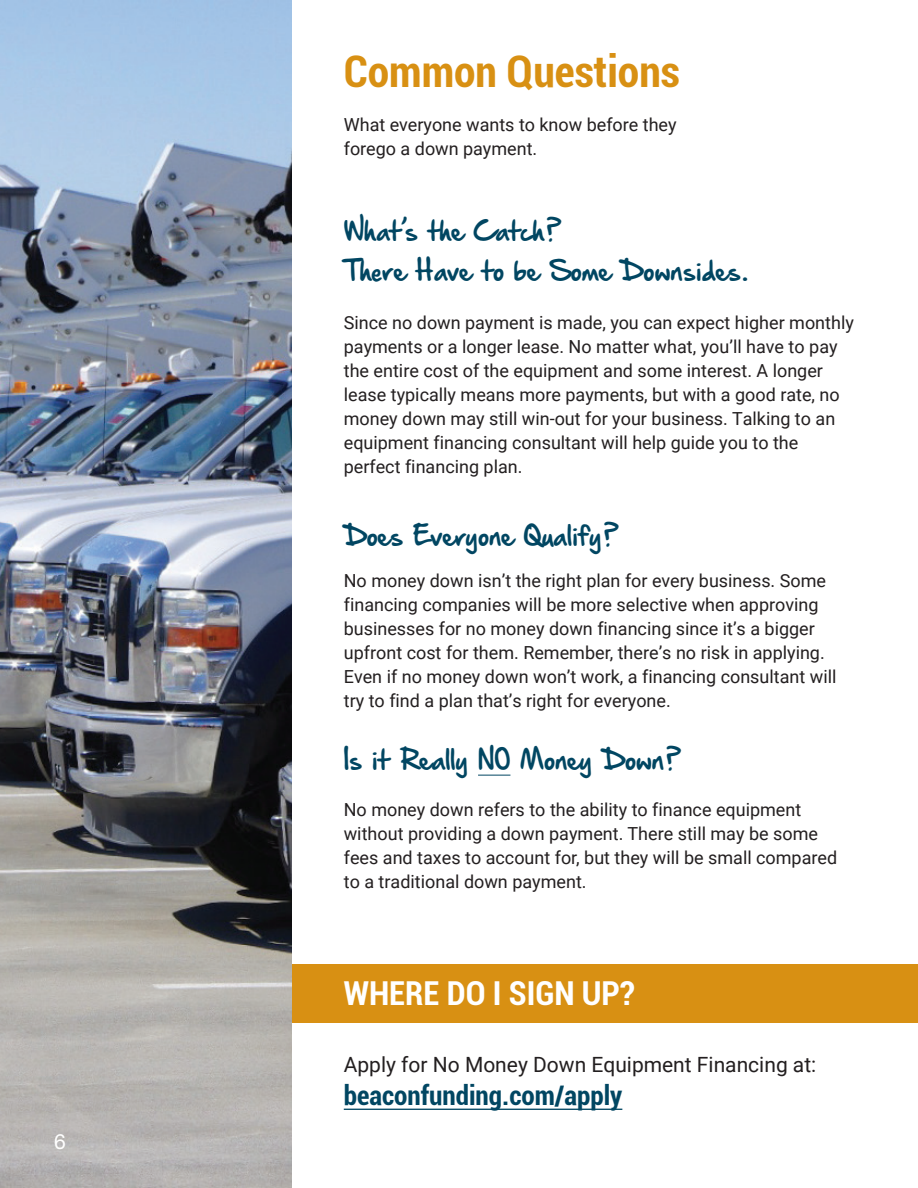
<style>
.page{position:relative;width:918px;height:1188px;background:#fff}
.page>*{position:absolute;margin:0;border:0;box-sizing:border-box;transform-origin:0 0}
.t1{font:700 condensed 43.5px "Roboto";color:#d89013}
.t2{font:33px/39.6px "Hand Of Sean Pro";color:#014662}
.t3{font:700 condensed 33px "Roboto";color:#fff}
.t4{font:700 condensed 27px "Roboto";color:#014662}
.t5{font:21px "Roboto";color:#231f20}
.t6{font:21px "Helvetica Neue LT Std";color:#fff}
.t7{font:18px/24px "Roboto";color:#231f20}
</style>
<div class="page">
<div style="left:277px;top:964px;width:641px;height:59px;background:#d89013"></div>
<img style="left:0;top:0;width:292px;height:1188px">
<hr style="left:344px;top:1109px;width:278px;height:1px;background:#014662">
<hr style="left:478px;top:775px;width:32px;height:1px;background:#014662">
<p class="t6" style="left:54px;top:1129px;width:13px">6</p>
<h1 class="t1" style="left:344px;top:41px;width:338px">Common Questions</h1>
<p class="t7" style="left:344px;top:112px;width:334px">What everyone wants to know before they forego a down payment.</p>
<h2 class="t2" style="left:344px;top:210px;width:407px">What’s the Catch?<br>There Have to be Some Downsides.</h2>
<p class="t7" style="left:344px;top:310px;width:512px">Since no down payment is made, you can expect higher monthly payments or a longer lease. No matter what, you’ll have to pay the entire cost of the equipment and some interest. A longer lease typically means more payments, but with a good rate, no money down may still win-out for your business. Talking to an equipment financing consultant will help guide you to the perfect financing plan.</p>
<h2 class="t2" style="left:344px;top:514px;width:276px">Does Everyone Qualify?</h2>
<p class="t7" style="left:344px;top:568px;width:494px">No money down isn’t the right plan for every business. Some financing companies will be more selective when approving businesses for no money down financing since it’s a bigger upfront cost for them. Remember, there’s no risk in applying.<br>Even if no money down won’t work, a financing consultant will try to find a plan that’s right for everyone.</p>
<h2 class="t2" style="left:344px;top:738px;width:339px">Is it Really NO Money Down?</h2>
<p class="t7" style="left:344px;top:797px;width:495px">No money down refers to the ability to finance equipment without providing a down payment. There still may be some fees and taxes to account for, but they will be small compared to a traditional down payment.</p>
<h2 class="t3" style="left:344px;top:970px;width:292px">WHERE DO I SIGN UP?</h2>
<p class="t5" style="left:344px;top:1050px;width:474px">Apply for No Money Down Equipment Financing at:</p>
<h3 class="t4" style="left:344px;top:1076px;width:280px">beaconfunding.com/apply</h3>
</div>
